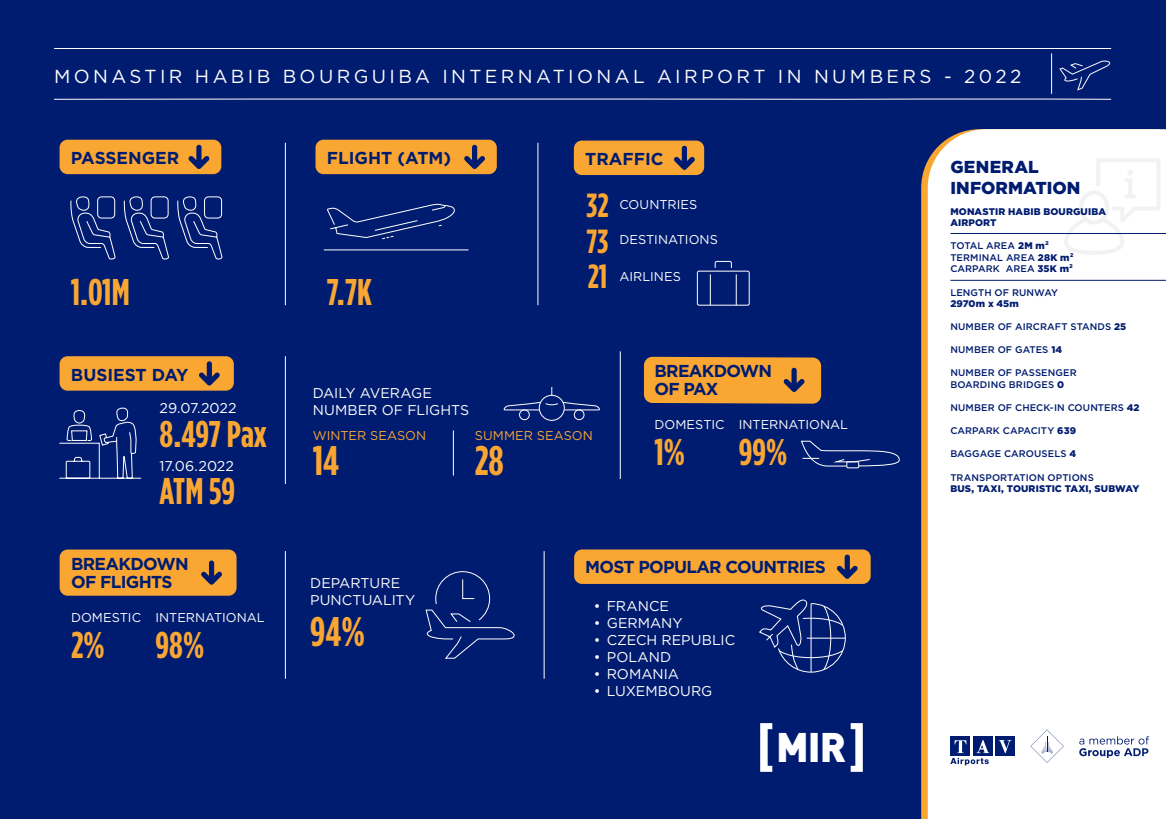
<style>
.page{position:relative;width:1166px;height:819px;background:#001c70}
.page>*{position:absolute;margin:0;border:0;box-sizing:border-box;transform-origin:0 0}
.t1{font:700 41.21px "Gotham Cond";color:#faa633}
.t2{font:40.43px "DIN Black Alternate";color:#fff}
.t3{font:700 37.19px/57.1px "Gotham Cond";letter-spacing:-.005em;color:#faa633}
.t4{font:700 33.43px/35.6px "Gotham Cond";color:#faa633;text-align:justify}
.t5{font:18.81px "Gotham";letter-spacing:.18em;color:#fff}
.t6{font:700 17.24px/17.7px "Gotham";letter-spacing:-.04em;color:#001c70}
.t7{font:700 17.24px "Gotham";color:#001c70}
.t8{font:900 17.24px/20.7px "Gotham";letter-spacing:.01em;color:#001c70}
.t9{font:14.17px/17px "Gotham";letter-spacing:-.005em;color:#fff}
.t10{font:12.78px "Gotham";color:#fff}
.t11{font:12.78px "Gotham";letter-spacing:.005em;color:#faa633}
.t12{font:500 9.62px/11.5px "Gotham";letter-spacing:.01em;color:#001c70}
.t13{font:900 9.62px/11.5px "Gotham";letter-spacing:.01em;color:#001c70}
.s1{font-weight:900}
</style>
<div class="page">
<svg style="left:54px;top:98px;width:1058px;height:2px;background:#7f8db7"></svg>
<hr style="left:54px;top:48px;width:1057px;height:1px;background:#fff">
<hr style="left:1051px;top:53px;width:1px;height:41px;background:#fff">
<svg style="left:921px;top:160px;width:7px;height:659px;background:#efa33b"></svg>
<div style="left:928px;top:129px;width:238px;height:690px;background:#fff"></div>
<svg style="left:1059px;top:60px;width:51px;height:31px"></svg>
<svg style="left:850px;top:723px;width:13px;height:48px"></svg>
<svg style="left:760px;top:723px;width:12px;height:48px"></svg>
<svg style="left:1079px;top:736px;width:70px;height:21px"></svg>
<svg style="left:1030px;top:729px;width:33px;height:33px"></svg>
<div style="left:995px;top:736px;width:20px;height:20px;background:#001c70"></div>
<svg style="left:999px;top:740px;width:12px;height:13px"></svg>
<div style="left:973px;top:736px;width:19px;height:20px;background:#001c70"></div>
<div style="left:950px;top:736px;width:20px;height:20px;background:#001c70"></div>
<svg style="left:950px;top:740px;width:39px;height:25px"></svg>
<svg style="left:1064px;top:158px;width:96px;height:97px;background:#fcfcfc"></svg>
<hr style="left:950px;top:233px;width:216px;height:1px;background:#001c70">
<hr style="left:950px;top:280px;width:216px;height:1px;background:#001c70">
<svg style="left:70px;top:196px;width:46px;height:64px"></svg>
<svg style="left:124px;top:196px;width:45px;height:64px"></svg>
<svg style="left:177px;top:196px;width:46px;height:64px"></svg>
<div style="left:60px;top:140px;width:161px;height:34px;background:#faa633;border-radius:8px"></div>
<div style="left:315px;top:140px;width:182px;height:34px;background:#faa633;border-radius:8px"></div>
<svg style="left:323px;top:203px;width:146px;height:47px"></svg>
<hr style="left:285px;top:356px;width:1px;height:128px;background:#fff">
<hr style="left:285px;top:143px;width:1px;height:162px;background:#fff">
<hr style="left:537px;top:143px;width:1px;height:162px;background:#fff">
<hr style="left:285px;top:551px;width:1px;height:127px;background:#fff">
<hr style="left:544px;top:551px;width:1px;height:127px;background:#fff">
<hr style="left:620px;top:351px;width:1px;height:128px;background:#fff">
<div style="left:574px;top:141px;width:130px;height:34px;background:#faa633;border-radius:8px"></div>
<div style="left:697px;top:271px;width:52px;height:34px;border:1px solid #fff;border-radius:2px"></div>
<svg style="left:714px;top:261px;width:18px;height:7px"></svg>
<hr style="left:710px;top:274px;width:1px;height:31px;background:#fff">
<hr style="left:736px;top:274px;width:1px;height:31px;background:#fff">
<svg style="left:188px;top:145px;width:22px;height:24px"></svg>
<div style="left:60px;top:356px;width:174px;height:34px;background:#faa633;border-radius:8px"></div>
<svg style="left:464px;top:145px;width:21px;height:24px"></svg>
<svg style="left:674px;top:146px;width:21px;height:24px"></svg>
<svg style="left:199px;top:361px;width:21px;height:24px"></svg>
<svg style="left:59px;top:407px;width:83px;height:72px"></svg>
<svg style="left:644px;top:356px;width:178px;height:47px;background:#ea9d36"></svg>
<div style="left:574px;top:409px;width:10px;height:11px;border:1px solid #fff;border-radius:50%"></div>
<div style="left:539px;top:395px;width:25px;height:25px;border:1px solid #fff;border-radius:50%"></div>
<div style="left:519px;top:409px;width:11px;height:11px;border:1px solid #fff;border-radius:50%"></div>
<svg style="left:503px;top:401px;width:97px;height:9px"></svg>
<svg style="left:425px;top:571px;width:90px;height:87px"></svg>
<svg style="left:801px;top:441px;width:99px;height:25px"></svg>
<div style="left:846px;top:461px;width:13px;height:7px;border:1px solid #fff"></div>
<div style="left:574px;top:549px;width:296px;height:35px;background:#faa633;border-radius:8px"></div>
<svg style="left:836px;top:554px;width:22px;height:24px"></svg>
<div style="left:60px;top:549px;width:177px;height:46px;background:#faa633;border-radius:8px"></div>
<svg style="left:201px;top:560px;width:21px;height:24px"></svg>
<svg style="left:759px;top:599px;width:87px;height:73px"></svg>
<hr style="left:453px;top:430px;width:1px;height:45px;background:#fff">
<h3 class="t5" style="left:54px;top:64px;width:969px">MONASTIR HABIB BOURGUIBA INTERNATIONAL AIRPORT IN NUMBERS - 2022</h3>
<h3 class="t7" style="left:71px;top:147px;width:110px">PASSENGER</h3>
<h3 class="t3" style="left:71px;top:263px;width:60px">1.01M</h3>
<h3 class="t7" style="left:71px;top:363px;width:119px">BUSIEST DAY</h3>
<h3 class="t9" style="left:160px;top:399px;width:78px">29.07.2022</h3>
<h3 class="t3" style="left:160px;top:405px;width:109px">8.497 Pax<br>ATM 59</h3>
<h3 class="t9" style="left:160px;top:457px;width:76px">17.06.2022</h3>
<h3 class="t7" style="left:327px;top:147px;width:126px">FLIGHT (ATM)</h3>
<h3 class="t3" style="left:327px;top:263px;width:47px">7.7K</h3>
<h3 class="t7" style="left:585px;top:148px;width:80px">TRAFFIC</h3>
<h3 class="t10" style="left:619px;top:196px;width:79px">COUNTRIES</h3>
<h3 class="t10" style="left:619px;top:232px;width:100px">DESTINATIONS</h3>
<h3 class="t10" style="left:619px;top:268px;width:63px">AIRLINES</h3>
<h3 class="t4" style="left:586px;top:188px;width:24px">32<br>73<br>21</h3>
<h3 class="t6" style="left:654px;top:362px;width:119px">BREAKDOWN</h3>
<h3 class="t9" style="left:313px;top:384px;width:121px">DAILY AVERAGE</h3>
<h3 class="t6" style="left:654px;top:380px;width:65px">OF PAX</h3>
<h3 class="t9" style="left:313px;top:401px;width:158px">NUMBER OF FLIGHTS</h3>
<h3 class="t11" style="left:313px;top:427px;width:115px">WINTER SEASON</h3>
<h1 class="t1" style="left:313px;top:436px;width:28px">14</h1>
<h3 class="t11" style="left:475px;top:427px;width:119px">SUMMER SEASON</h3>
<h1 class="t1" style="left:475px;top:436px;width:31px">28</h1>
<h3 class="t10" style="left:654px;top:416px;width:72px">DOMESTIC</h3>
<h3 class="t3" style="left:654px;top:423px;width:32px">1%</h3>
<h3 class="t10" style="left:739px;top:416px;width:111px">INTERNATIONAL</h3>
<h3 class="t3" style="left:739px;top:423px;width:50px">99%</h3>
<h3 class="t8" style="left:950px;top:156px;width:131px">GENERAL<br>INFORMATION</h3>
<p class="t13" style="left:950px;top:205px;width:157px">MONASTIR HABIB BOURGUIBA<br>AIRPORT</p>
<p class="t12" style="left:950px;top:240px;width:125px">TOTAL AREA <span class="s1">2M m2<br></span>TERMINAL AREA <span class="s1">28K m2<br></span>CARPARK AREA <span class="s1">35K m2</span></p>
<p class="t12" style="left:950px;top:286px;width:109px">LENGTH OF RUNWAY</p>
<p class="t13" style="left:950px;top:298px;width:70px">2970m x 45m</p>
<p class="t12" style="left:950px;top:321px;width:177px">NUMBER OF AIRCRAFT STANDS <span class="s1">25</span></p>
<p class="t12" style="left:950px;top:344px;width:113px">NUMBER OF GATES <span class="s1">14</span></p>
<p class="t12" style="left:950px;top:367px;width:128px">NUMBER OF PASSENGER<br>BOARDING BRIDGES <span class="s1">0</span></p>
<p class="t12" style="left:950px;top:402px;width:191px">NUMBER OF CHECK-IN COUNTERS <span class="s1">42</span></p>
<p class="t12" style="left:950px;top:425px;width:127px">CARPARK CAPACITY <span class="s1">639</span></p>
<p class="t12" style="left:950px;top:448px;width:127px">BAGGAGE CAROUSELS <span class="s1">4</span></p>
<p class="t12" style="left:950px;top:471px;width:145px">TRANSPORTATION OPTIONS</p>
<p class="t13" style="left:950px;top:482px;width:190px">BUS, TAXI, TOURISTIC TAXI, SUBWAY</p>
<h3 class="t6" style="left:71px;top:555px;width:119px">BREAKDOWN<br>OF FLIGHTS</h3>
<h3 class="t10" style="left:155px;top:609px;width:111px">INTERNATIONAL</h3>
<h3 class="t3" style="left:155px;top:616px;width:50px">98%</h3>
<h3 class="t10" style="left:71px;top:609px;width:72px">DOMESTIC</h3>
<h3 class="t3" style="left:71px;top:616px;width:35px">2%</h3>
<h3 class="t9" style="left:310px;top:573px;width:107px">DEPARTURE<br>PUNCTUALITY</h3>
<h1 class="t1" style="left:310px;top:607px;width:56px">94%</h1>
<h3 class="t6" style="left:585px;top:558px;width:242px">MOST POPULAR COUNTRIES</h3>
<h3 class="t9" style="left:594px;top:596px;width:77px">• FRANCE</h3>
<h3 class="t9" style="left:594px;top:613px;width:90px">• GERMANY</h3>
<h3 class="t9" style="left:594px;top:630px;width:143px">• CZECH REPUBLIC</h3>
<h3 class="t9" style="left:594px;top:647px;width:79px">• POLAND</h3>
<h3 class="t9" style="left:594px;top:664px;width:86px">• ROMANIA</h3>
<h3 class="t9" style="left:594px;top:681px;width:120px">• LUXEMBOURG</h3>
<h2 class="t2" style="left:776px;top:720px;width:72px">MIR</h2>
</div>
